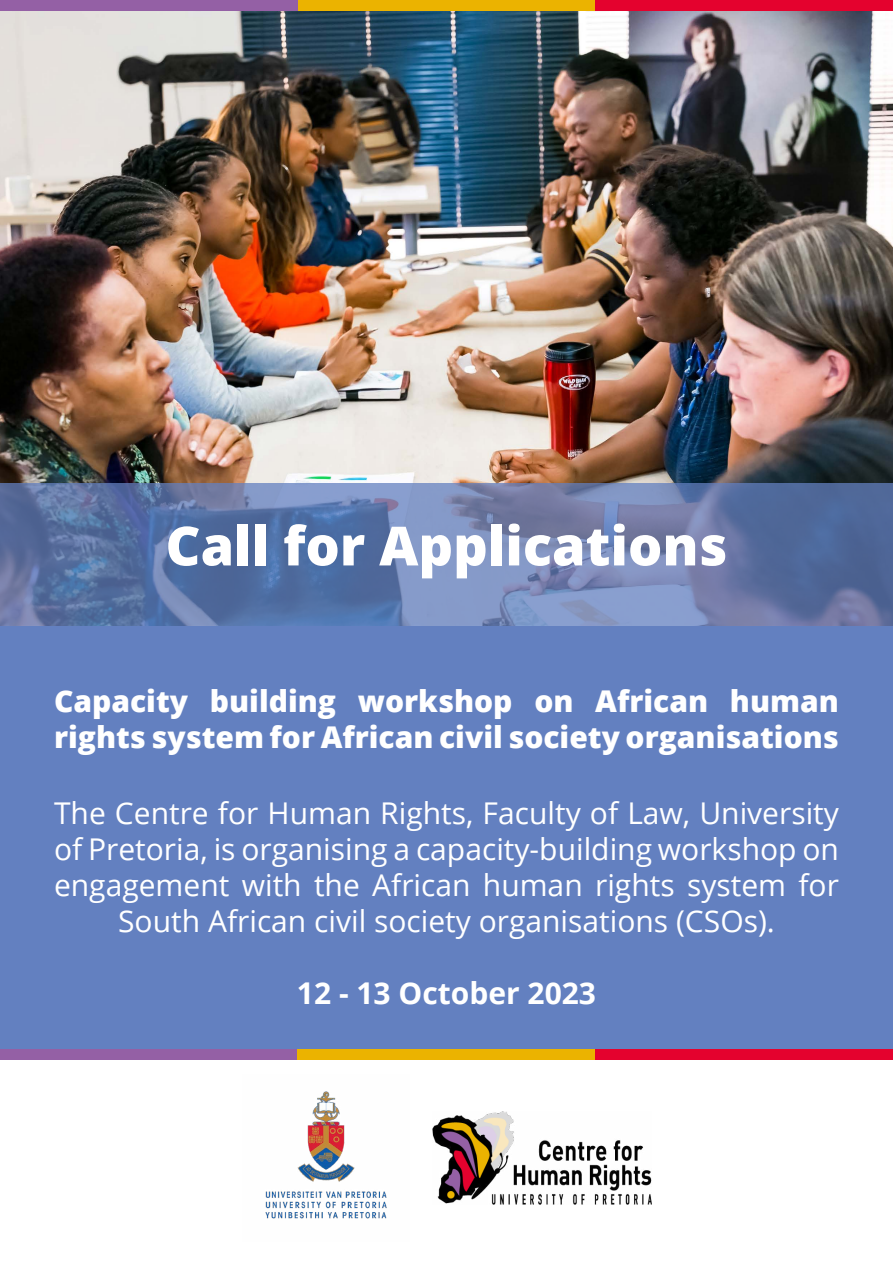
<style>
.page{position:relative;width:893px;height:1263px;background:#fff}
.page>*{position:absolute;margin:0;border:0;box-sizing:border-box;transform-origin:0 0}
.t1{font:800 54px "Open Sans";color:#fff}
.t2{font:30px/36px "Open Sans";color:#fff;text-align:center}
.t3{font:800 30px/36px "Open Sans";color:#fff}
.t4{font:700 30px "Open Sans";color:#fff}
</style>
<div class="page">
<div style="left:0;top:536px;width:893px;height:518px;background:#6380c0"></div>
<div style="left:0;top:1049px;width:298px;height:11px;background:#9460a5"></div>
<div style="left:298px;top:1049px;width:297px;height:11px;background:#ebb300"></div>
<div style="left:595px;top:1049px;width:298px;height:11px;background:#e4022e"></div>
<img style="left:0;top:11px;width:893px;height:472px">
<img style="left:432px;top:1111px;width:220px;height:93px">
<img style="left:265px;top:1091px;width:122px;height:128px">
<div style="left:0;top:0;width:298px;height:11px;background:#9460a5"></div>
<div style="left:298px;top:0;width:297px;height:11px;background:#ebb300"></div>
<div style="left:595px;top:0;width:298px;height:11px;background:#e4022e"></div>
<svg style="left:0;top:483px;width:893px;height:143px;background:#667baa"></svg>
<h1 class="t1" style="left:166px;top:505px;width:563px">Call for Applications</h1>
<p class="t3" style="left:54px;top:682px;width:786px">Capacity building workshop on African human rights system for African civil society organisations</p>
<p class="t2" style="left:54px;top:794px;width:786px">The Centre for Human Rights, Faculty of Law, University of Pretoria, is organising a capacity-building workshop on engagement with the African human rights system for South African civil society organisations (CSOs).</p>
<p class="t4" style="left:297px;top:972px;width:301px">12 - 13 October 2023</p>
</div>
